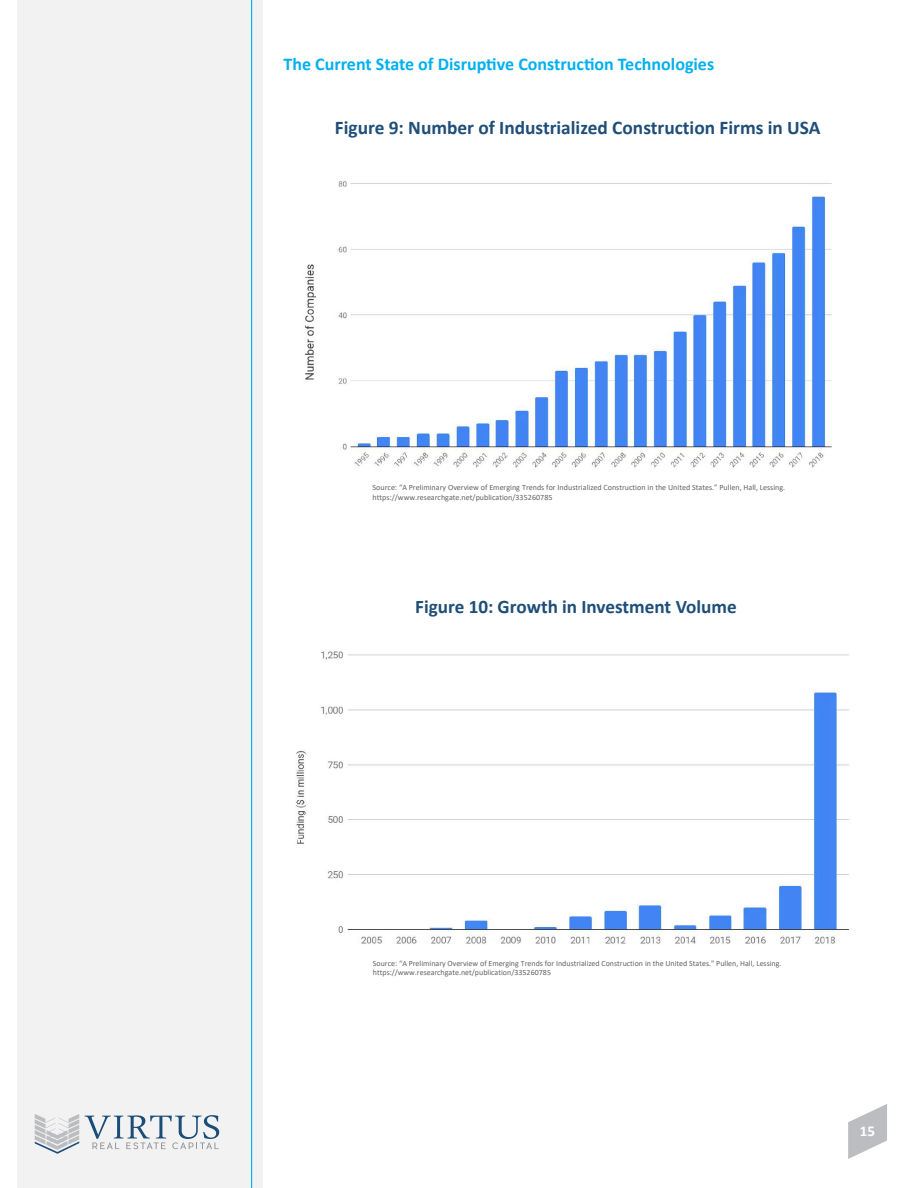
<style>
.page{position:relative;width:918px;height:1188px;background:#fff}
.page>*{position:absolute;margin:0;border:0;box-sizing:border-box;transform-origin:0 0}
.t1{font:700 19.35px "Calibri";color:#1f4e79}
.t2{font:700 19.2px "Calibri";color:#1f4e79}
.t3{font:700 18px "Calibri";color:#00b0f0}
.t4{font:700 15px "Calibri";color:#fff}
.t5{font:8.1px/9.8px "Calibri";color:#636366}
.t6{font:7.95px/9.6px "Calibri";color:#636366}
</style>
<div class="page">
<svg style="left:848px;top:1104px;width:39px;height:55px"></svg>
<div style="left:17px;top:0;width:246px;height:1188px;background:#f2f2f2"></div>
<hr style="left:251px;top:0;width:1px;height:1188px;background:#00b0f0">
<svg style="left:85px;top:1115px;width:134px;height:34px"></svg>
<svg style="left:35px;top:1114px;width:44px;height:40px"></svg>
<img style="left:305px;top:181px;width:527px;height:287px">
<img style="left:295px;top:651px;width:554px;height:293px">
<p class="t3" style="left:284px;top:51px;width:432px">The Current State of Disruptive Construction Technologies</p>
<p class="t1" style="left:335px;top:114px;width:487px">Figure 9: Number of Industrialized Construction Firms in USA</p>
<p class="t5" style="left:373px;top:482px;width:414px">Source: “A Preliminary Overview of Emerging Trends for Industrialized Construction in the United States.” Pullen, Hall, Lessing. https://www.researchgate.net/publication/335260785</p>
<p class="t2" style="left:415px;top:593px;width:323px">Figure 10: Growth in Investment Volume</p>
<p class="t6" style="left:373px;top:958px;width:410px">Source: “A Preliminary Overview of Emerging Trends for Industrialized Construction in the United States.” Pullen, Hall, Lessing. https://www.researchgate.net/publication/335260785</p>
<h3 class="t4" style="left:860px;top:1120px;width:17px">15</h3>
</div>
